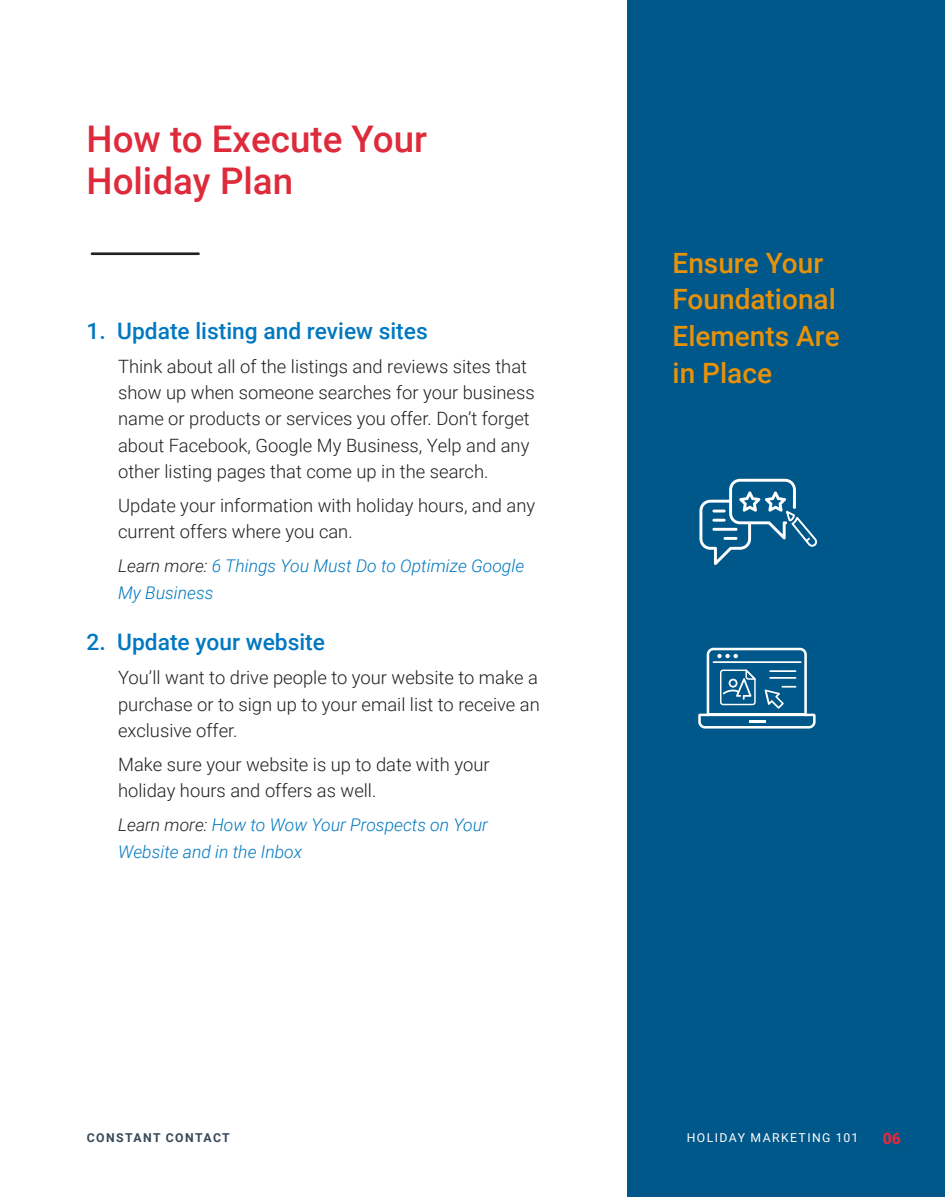
<style>
.page{position:relative;width:945px;height:1197px;background:#fff}
.page>*{position:absolute;margin:0;border:0;box-sizing:border-box;transform-origin:0 0}
.Blue_Header{font:500 36.75px/42px "Roboto";color:#de2b3c}
.yellow_header{font:500 28px/36.8px "Roboto";color:#e8920a}
.new_blue_hd_4{font:500 22.75px "Roboto";color:#0078c1}
.Body_copy_2{font:300 18.38px/26.2px "Roboto";color:#231f20}
.ital_2{font:italic 300 17.5px/26.2px "Roboto";color:#0078c1}
.t1{font:900 15.75px "Roboto";color:#de2b3c}
.t2{font:12.25px "Roboto";letter-spacing:.115em;color:#fff}
.t3{font:700 12.25px "Roboto";letter-spacing:.115em;color:#384856}
.s1{color:#231f20}
</style>
<div class="page">
<div style="left:627px;top:0;width:318px;height:1197px;background:#005789"></div>
<hr style="left:92px;top:252px;width:107px;height:3px;background:#231f20">
<svg style="left:698px;top:648px;width:118px;height:81px"></svg>
<svg style="left:699px;top:479px;width:118px;height:86px"></svg>
<p class="Blue_Header" style="left:87px;top:116px;width:342px">How to Execute Your<br>Holiday Plan</p>
<p class="new_blue_hd_4" style="left:87px;top:315px;width:343px">1. Update listing and review sites</p>
<p class="Body_copy_2" style="left:118px;top:353px;width:418px">Think about all of the listings and reviews sites that show up when someone searches for your business name or products or services you offer. Don’t forget about Facebook, Google My Business, Yelp and any other listing pages that come up in the search.</p>
<p class="Body_copy_2" style="left:118px;top:492px;width:419px">Update your information with holiday hours, and any current offers where you can.</p>
<p class="ital_2" style="left:118px;top:552px;width:408px"><span class="s1">Learn more:</span> 6 Things You Must Do to Optimize Google<br>My Business</p>
<p class="new_blue_hd_4" style="left:87px;top:626px;width:240px">2. Update your website</p>
<p class="Body_copy_2" style="left:118px;top:664px;width:423px;text-align:justify">You’ll want to drive people to your website to make a purchase or to sign up to your email list to receive an exclusive offer.</p>
<p class="Body_copy_2" style="left:118px;top:751px;width:373px">Make sure your website is up to date with your holiday hours and offers as well.</p>
<p class="ital_2" style="left:118px;top:811px;width:371px"><span class="s1">Learn more:</span> How to Wow Your Prospects on Your<br>Website and in the Inbox</p>
<p class="t3" style="left:87px;top:1129px;width:145px">CONSTANT CONTACT</p>
<p class="yellow_header" style="left:673px;top:243px;width:169px">Ensure Your<br>Foundational<br>Elements Are in Place</p>
<p class="t2" style="left:687px;top:1129px;width:173px">HOLIDAY MARKETING 101</p>
<p class="t1" style="left:883px;top:1127px;width:20px">06</p>
</div>
